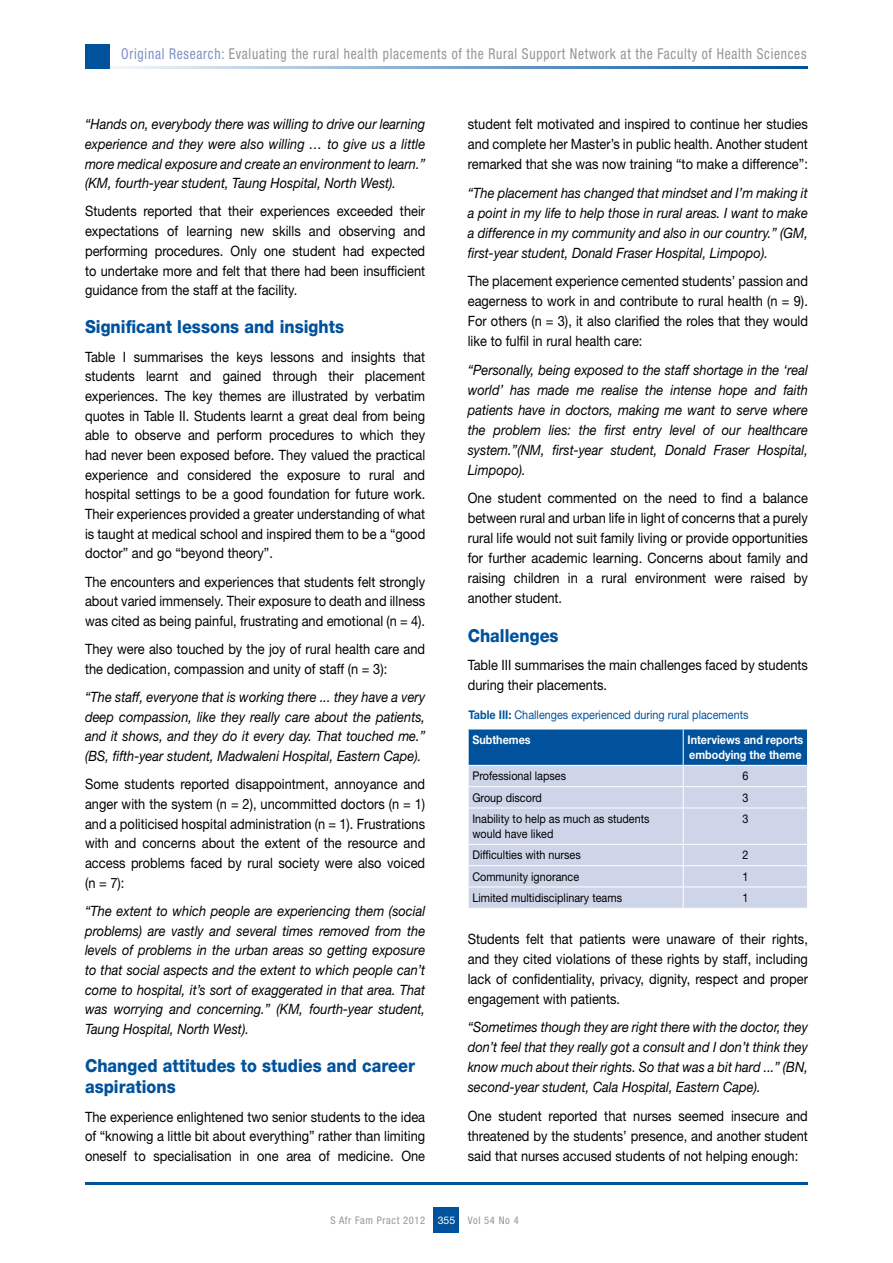
<style>
.page{position:relative;width:893px;height:1263px;background:#fff}
.page>*{position:absolute;margin:0;border:0;box-sizing:border-box;transform-origin:0 0}
.t1{font:800 18px/21.1px "Helvetica Neue LT Std";color:#00529c;scale:.9 1}
.t2{font:condensed 15px "Helvetica Neue LT Std";letter-spacing:.055em;color:#939598;scale:.9 1}
.t3{font:14.25px/19.6px "Helvetica Neue LT Std";color:#000;text-align:justify;scale:.9 1}
.t4{font:italic 14.25px/19.6px "Helvetica Neue LT Std";color:#000;text-align:justify;scale:.9 1}
.t5{font:12px/15px "Helvetica Neue LT Std";color:#000;scale:.9 1}
.t6{font:12px/25.2px "Helvetica Neue LT Std";color:#00529c;scale:.9 1}
.t7{font:700 12px/15px "Helvetica Neue LT Std";color:#fff;scale:.9 1}
.t8{font:condensed 10.5px "Helvetica Neue LT Std";letter-spacing:.06em;color:#939598}
.s1{color:#7c91c4}
.s2{font-weight:700}
.s3{font-weight:700;color:#fff}
.s4{font-stretch:normal;color:#fff}
</style>
<div class="page">
<hr style="left:85px;top:66px;width:723px;height:2px;background:#00529c">
<div style="left:85px;top:44px;width:24px;height:24px;background:#00529c"></div>
<div style="left:434px;top:1208px;width:25px;height:25px;background:#00529c"></div>
<hr style="left:85px;top:1182px;width:723px;height:2px;background:#00529c">
<div style="left:469px;top:809px;width:338px;height:99px;background:#cfd5e9"></div>
<svg style="left:468px;top:729px;width:340px;height:79px;background:#759cc7"></svg>
<hr style="left:683px;top:808px;width:1px;height:36px;background:#fff">
<hr style="left:468px;top:844px;width:215px;height:1px;background:#fff">
<hr style="left:683px;top:844px;width:125px;height:1px;background:#fff">
<hr style="left:468px;top:865px;width:215px;height:1px;background:#fff">
<hr style="left:683px;top:865px;width:125px;height:1px;background:#fff">
<hr style="left:468px;top:886px;width:215px;height:1px;background:#fff">
<svg style="left:468px;top:845px;width:1px;height:63px"></svg>
<hr style="left:683px;top:886px;width:125px;height:1px;background:#fff">
<svg style="left:683px;top:845px;width:1px;height:63px"></svg>
<p class="t2" style="left:121px;top:45px;width:763px"><span class="s1">Original Research:</span> Evaluating the rural health placements of the Rural Support Network at the Faculty of Health Sciences</p>
<p class="t4" style="left:85px;top:114px;width:380px">“Hands on, everybody there was willing to drive our learning experience and they were also willing … to give us a little more medical exposure and create an environment to learn.” (KM, fourth-year student, Taung Hospital, North West).</p>
<p class="t3" style="left:85px;top:201px;width:379px">Students reported that their experiences exceeded their expectations of learning new skills and observing and performing procedures. Only one student had expected to undertake more and felt that there had been insufficient guidance from the staff at the facility.</p>
<p class="t1" style="left:85px;top:316px;width:289px">Significant lessons and insights</p>
<p class="t3" style="left:85px;top:346px;width:380px">Table I summarises the keys lessons and insights that students learnt and gained through their placement experiences. The key themes are illustrated by verbatim quotes in Table II. Students learnt a great deal from being able to observe and perform procedures to which they had never been exposed before. They valued the practical experience and considered the exposure to rural and hospital settings to be a good foundation for future work.<br>Their experiences provided a greater understanding of what is taught at medical school and inspired them to be a “good doctor” and go “beyond theory”.</p>
<p class="t3" style="left:85px;top:571px;width:379px">The encounters and experiences that students felt strongly about varied immensely. Their exposure to death and illness was cited as being painful, frustrating and emotional (n = 4).</p>
<p class="t3" style="left:85px;top:639px;width:379px">They were also touched by the joy of rural health care and the dedication, compassion and unity of staff (n = 3):</p>
<p class="t4" style="left:85px;top:687px;width:380px">“The staff, everyone that is working there ... they have a very deep compassion, like they really care about the patients, and it shows, and they do it every day. That touched me.” (BS, fifth-year student, Madwaleni Hospital, Eastern Cape).</p>
<p class="t3" style="left:85px;top:774px;width:380px">Some students reported disappointment, annoyance and anger with the system (n = 2), uncommitted doctors (n = 1) and a politicised hospital administration (n = 1). Frustrations with and concerns about the extent of the resource and access problems faced by rural society were also voiced (n = 7):</p>
<p class="t4" style="left:85px;top:901px;width:380px">“The extent to which people are experiencing them (social problems) are vastly and several times removed from the levels of problems in the urban areas so getting exposure to that social aspects and the extent to which people can’t come to hospital, it’s sort of exaggerated in that area. That was worrying and concerning.” (KM, fourth-year student, Taung Hospital, North West).</p>
<p class="t1" style="left:85px;top:1055px;width:368px">Changed attitudes to studies and career aspirations</p>
<p class="t3" style="left:85px;top:1106px;width:379px">The experience enlightened two senior students to the idea of “knowing a little bit about everything” rather than limiting oneself to specialisation in one area of medicine. One</p>
<p class="t3" style="left:468px;top:114px;width:379px">student felt motivated and inspired to continue her studies and complete her Master’s in public health. Another student remarked that she was now training “to make a difference”:</p>
<p class="t4" style="left:468px;top:182px;width:380px">“The placement has changed that mindset and I’m making it a point in my life to help those in rural areas. I want to make a difference in my community and also in our country.” (GM, first-year student, Donald Fraser Hospital, Limpopo).</p>
<p class="t3" style="left:468px;top:271px;width:379px">The placement experience cemented students’ passion and eagerness to work in and contribute to rural health (n = 9).<br>For others (n = 3), it also clarified the roles that they would like to fulfil in rural health care:</p>
<p class="t4" style="left:468px;top:359px;width:379px">“Personally, being exposed to the staff shortage in the ‘real world’ has made me realise the intense hope and faith patients have in doctors, making me want to serve where the problem lies: the first entry level of our healthcare system.”(NM, first-year student, Donald Fraser Hospital, Limpopo).</p>
<p class="t3" style="left:468px;top:488px;width:379px">One student commented on the need to find a balance between rural and urban life in light of concerns that a purely rural life would not suit family living or provide opportunities for further academic learning. Concerns about family and raising children in a rural environment were raised by another student.</p>
<p class="t1" style="left:468px;top:625px;width:102px">Challenges</p>
<p class="t3" style="left:468px;top:655px;width:379px">Table III summarises the main challenges faced by students during their placements.</p>
<p class="t6" style="left:472px;top:702px;width:308px;text-indent:-4px"><span class="s2">Table III:</span> Challenges experienced during rural placements<br><span class="s3">Subthemes</span></p>
<p class="t7" style="left:687px;top:732px;width:130px">Interviews and reports embodying the theme</p>
<p class="t5" style="left:472px;top:768px;width:106px">Professional lapses</p>
<p class="t5" style="left:742px;top:768px;width:8px">6</p>
<p class="t5" style="left:472px;top:790px;width:79px">Group discord</p>
<p class="t5" style="left:742px;top:790px;width:8px">3</p>
<p class="t5" style="left:472px;top:811px;width:198px">Inability to help as much as students would have liked</p>
<p class="t5" style="left:742px;top:811px;width:8px">3</p>
<p class="t5" style="left:472px;top:847px;width:122px">Difficulties with nurses</p>
<p class="t5" style="left:742px;top:847px;width:8px">2</p>
<p class="t5" style="left:472px;top:869px;width:120px">Community ignorance</p>
<p class="t5" style="left:742px;top:869px;width:8px">1</p>
<p class="t5" style="left:472px;top:890px;width:168px">Limited multidisciplinary teams</p>
<p class="t5" style="left:742px;top:890px;width:8px">1</p>
<p class="t3" style="left:468px;top:929px;width:379px">Students felt that patients were unaware of their rights, and they cited violations of these rights by staff, including lack of confidentiality, privacy, dignity, respect and proper engagement with patients.</p>
<p class="t4" style="left:468px;top:1017px;width:379px">“Sometimes though they are right there with the doctor, they don’t feel that they really got a consult and I don’t think they know much about their rights. So that was a bit hard ...” (BN, second-year student, Cala Hospital, Eastern Cape).</p>
<p class="t3" style="left:468px;top:1106px;width:379px">One student reported that nurses seemed insecure and threatened by the students’ presence, and another student said that nurses accused students of not helping enough:</p>
<p class="t8" style="left:330px;top:1214px;width:190px">S Afr Fam Pract 2012 <span class="s4">355</span> Vol 54 No 4</p>
</div>
